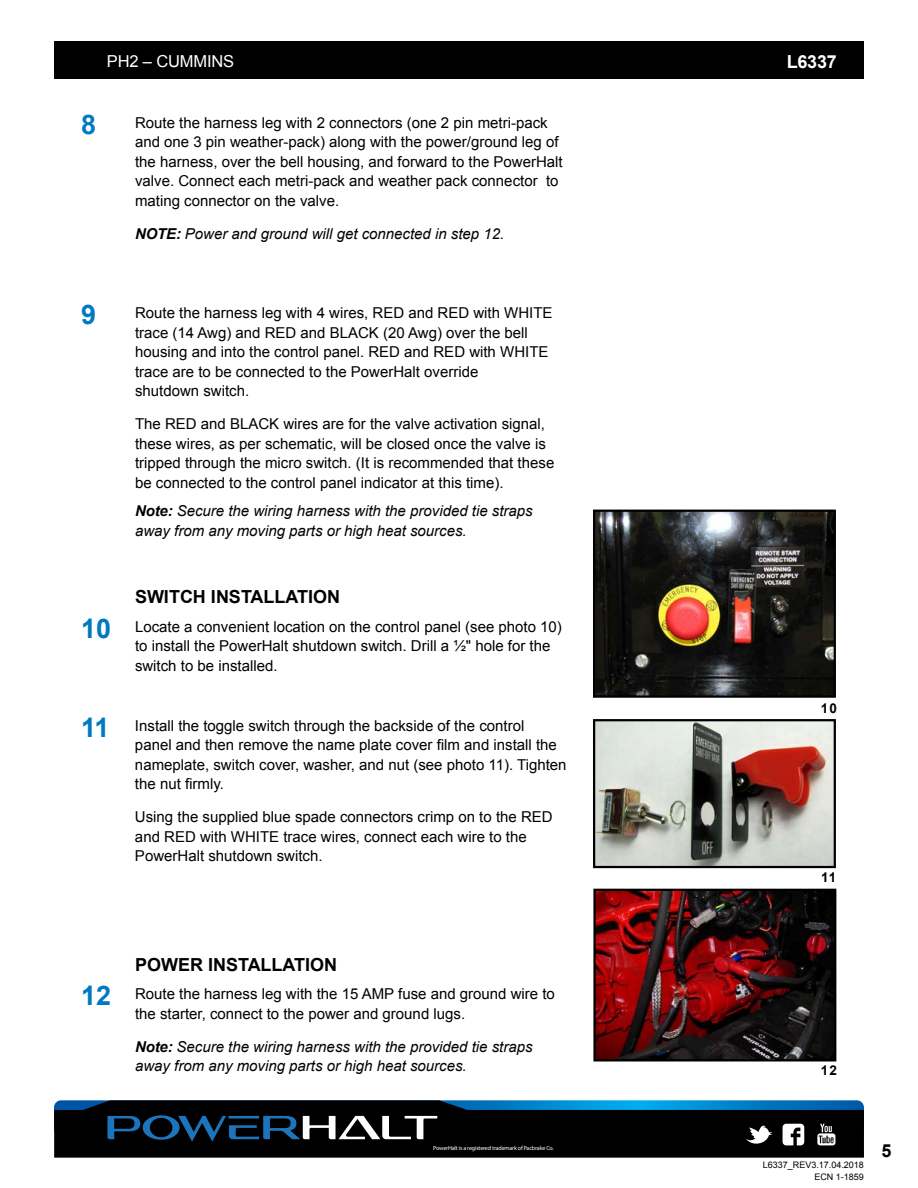
<style>
.page{position:relative;width:918px;height:1188px;background:#fff}
.page>*{position:absolute;margin:0;border:0;box-sizing:border-box;transform-origin:0 0}
.t1{font:700 27px "Arial";color:#0079c1}
.t2{font:700 18px "Arial";color:#000}
.t3{font:700 18px "Arial";letter-spacing:-.01em;color:#fff}
.t4{font:16.5px "Arial";letter-spacing:-.01em;color:#fff}
.t5{font:15px/19.5px "Arial";color:#000}
.t6{font:italic 15px/19.5px "Arial";color:#000}
.t7{font:700 13.5px "Arial";color:#000}
.t8{font:9px/12px "Arial";color:#000;text-align:right}
.t9{font:italic 300 6px "Brown";letter-spacing:-.025em;color:#fff}
.s1{font-weight:700}
.s2{font-style:inherit}
.s3{font-weight:700;font-size:27px;color:#0079c1}
</style>
<div class="page">
<svg style="left:54px;top:1147px;width:810px;height:11px;background:#080808"></svg>
<div style="left:54px;top:41px;width:810px;height:38px;background:#000"></div>
<svg style="left:54px;top:1100px;width:810px;height:47px;background:#11242f"></svg>
<img style="left:596px;top:722px;width:237px;height:143px">
<div style="left:593px;top:719px;width:243px;height:149px;border:2px solid #000"></div>
<img style="left:596px;top:513px;width:237px;height:182px">
<div style="left:593px;top:510px;width:243px;height:188px;border:2px solid #000"></div>
<img style="left:596px;top:892px;width:237px;height:166px">
<div style="left:593px;top:889px;width:243px;height:172px;border:2px solid #000"></div>
<p class="t4" style="left:107px;top:51px;width:129px">PH2 – CUMMINS</p>
<p class="t3" style="left:787px;top:50px;width:52px">L6337</p>
<h1 class="t1" style="left:81px;top:106px;width:17px">8</h1>
<p class="t5" style="left:135px;top:113px;width:429px">Route the harness leg with 2 connectors (one 2 pin metri-pack and one 3 pin weather-pack) along with the power/ground leg of the harness, over the bell housing, and forward to the PowerHalt valve. Connect each metri-pack and weather pack connector to mating connector on the valve.</p>
<p class="t6" style="left:135px;top:224px;width:371px"><span class="s1">NOTE:</span> Power and ground will get connected in step 12.</p>
<h1 class="t1" style="left:81px;top:297px;width:17px">9</h1>
<p class="t5" style="left:135px;top:303px;width:419px">Route the harness leg with 4 wires, <span class="s2">RED</span> and RED with WHITE trace (14 Awg) and RED and BLACK (20 Awg) over the bell housing and into the control panel. RED and RED with WHITE trace are to be connected to the PowerHalt override<br>shutdown switch.</p>
<p class="t5" style="left:135px;top:414px;width:421px">The RED and BLACK wires are for the valve activation signal, these wires, as per schematic, will be closed once the valve is tripped through the micro switch. (It is recommended that these be connected to the control panel indicator at this time).</p>
<p class="t6" style="left:135px;top:501px;width:399px"><span class="s1">Note:</span> Secure the wiring harness with the provided tie straps away from any moving parts or high heat sources.</p>
<p class="t2" style="left:135px;top:585px;width:207px">SWITCH INSTALLATION</p>
<p class="t5" style="left:135px;top:617px;width:428px;text-indent:-54px"><span class="s3">10</span> Locate a convenient location on the control panel (see photo 10) to install the PowerHalt shutdown switch. Drill a ½" hole for the switch to be installed.</p>
<p class="t5" style="left:135px;top:716px;width:433px;text-indent:-54px"><span class="s3">11</span> Install the toggle switch through the backside of the control<br>panel and then remove the name plate cover film and install the nameplate, switch cover, washer, and nut (see photo 11). Tighten the nut firmly.</p>
<p class="t5" style="left:135px;top:807px;width:419px">Using the supplied blue spade connectors crimp on to the RED and RED with WHITE trace wires, connect each wire to the<br>PowerHalt shutdown switch.</p>
<p class="t2" style="left:135px;top:952px;width:204px">POWER INSTALLATION</p>
<p class="t5" style="left:135px;top:984px;width:421px;text-indent:-54px"><span class="s3">12</span> Route the harness leg with the 15 AMP fuse and ground wire to the starter, connect to the power and ground lugs.</p>
<p class="t6" style="left:135px;top:1037px;width:399px"><span class="s1">Note:</span> Secure the wiring harness with the provided tie straps away from any moving parts or high heat sources.</p>
<p class="t7" style="left:821px;top:699px;width:18px">10</p>
<p class="t7" style="left:821px;top:868px;width:17px">11</p>
<p class="t7" style="left:821px;top:1061px;width:18px">12</p>
<p class="t9" style="left:433px;top:1144px;width:122px">PowerHalt is a registered trademark of Pacbrake Co.</p>
<p class="t2" style="left:881px;top:1139px;width:12px">5</p>
<p class="t8" style="left:763px;top:1158px;width:103px">L6337_REV3.17.04.2018<br>ECN 1-1859</p>
</div>
